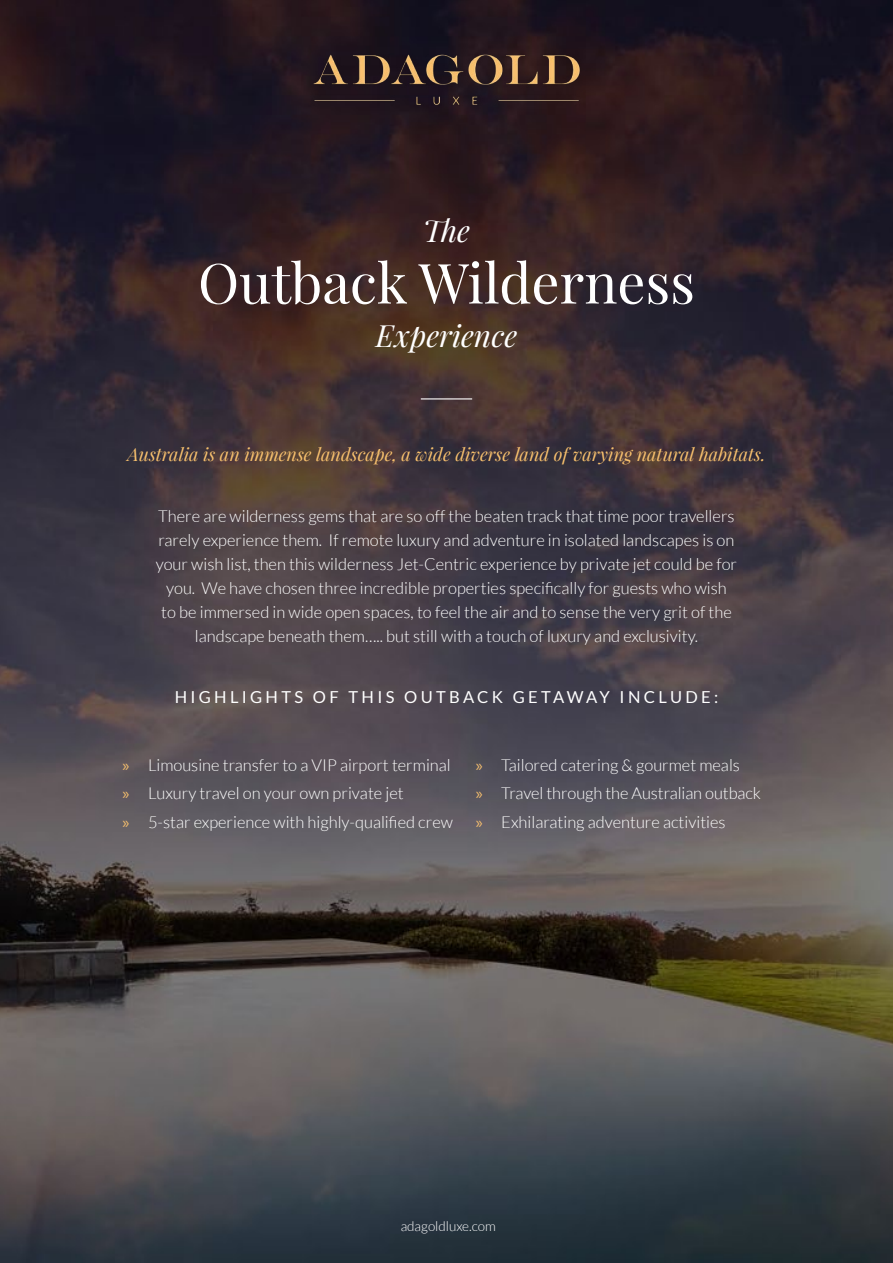
<style>
.page{position:relative;width:893px;height:1263px;background:#fff}
.page>*{position:absolute;margin:0;border:0;box-sizing:border-box;transform-origin:0 0}
.t1{font:55.5px "Playfair Display";color:#fff}
.t2{font:italic 30px "Playfair Display";color:#fff}
.t3{font:italic 18px "Playfair Display";color:#f7c06d}
.t4{font:300 16.5px/24px "Lato";color:#fff}
.t5{font:16.5px "Lato";letter-spacing:.2em;color:#fff}
.t6{font:300 13.5px "Lato";color:#fff}
.s1{font-family:"Myriad Pro";font-weight:400;color:#f7c06d}
</style>
<div class="page">
<img style="left:0;top:0;width:893px;height:1263px">
<hr style="left:421px;top:398px;width:51px;height:1px;background:#fff">
<img style="left:298px;top:43px;width:297px;height:74px">
<h2 class="t2" style="left:423px;top:211px;width:49px">The</h2>
<h1 class="t1" style="left:198px;top:248px;width:498px">Outback Wilderness</h1>
<h2 class="t2" style="left:376px;top:316px;width:143px">Experience</h2>
<p class="t3" style="left:128px;top:442px;width:639px">Australia is an immense landscape, a wide diverse land of varying natural habitats.</p>
<p class="t4" style="left:156px;top:504px;width:583px;text-align:center">There are wilderness gems that are so off the beaten track that time poor travellers rarely experience them. If remote luxury and adventure in isolated landscapes is on your wish list, then this wilderness Jet-Centric experience by private jet could be for you. We have chosen three incredible properties specifically for guests who wish<br>to be immersed in wide open spaces, to feel the air and to sense the very grit of the landscape beneath them….. but still with a touch of luxury and exclusivity.</p>
<p class="t5" style="left:175px;top:688px;width:545px">HIGHLIGHTS OF THIS OUTBACK GETAWAY INCLUDE:</p>
<p class="t4" style="left:122px;top:751px;width:332px;line-height:28.3px"><span class="s1">»</span> Limousine transfer to a VIP airport terminal <span class="s1">»</span> Luxury travel on your own private jet<br><span class="s1">»</span> 5-star experience with highly-qualified crew</p>
<p class="t4" style="left:476px;top:751px;width:287px;line-height:28.3px"><span class="s1">»</span> Tailored catering &amp; gourmet meals<br><span class="s1">»</span> Travel through the Australian outback <span class="s1">»</span> Exhilarating adventure activities</p>
<p class="t6" style="left:401px;top:1219px;width:97px">adagoldluxe.com</p>
</div>
